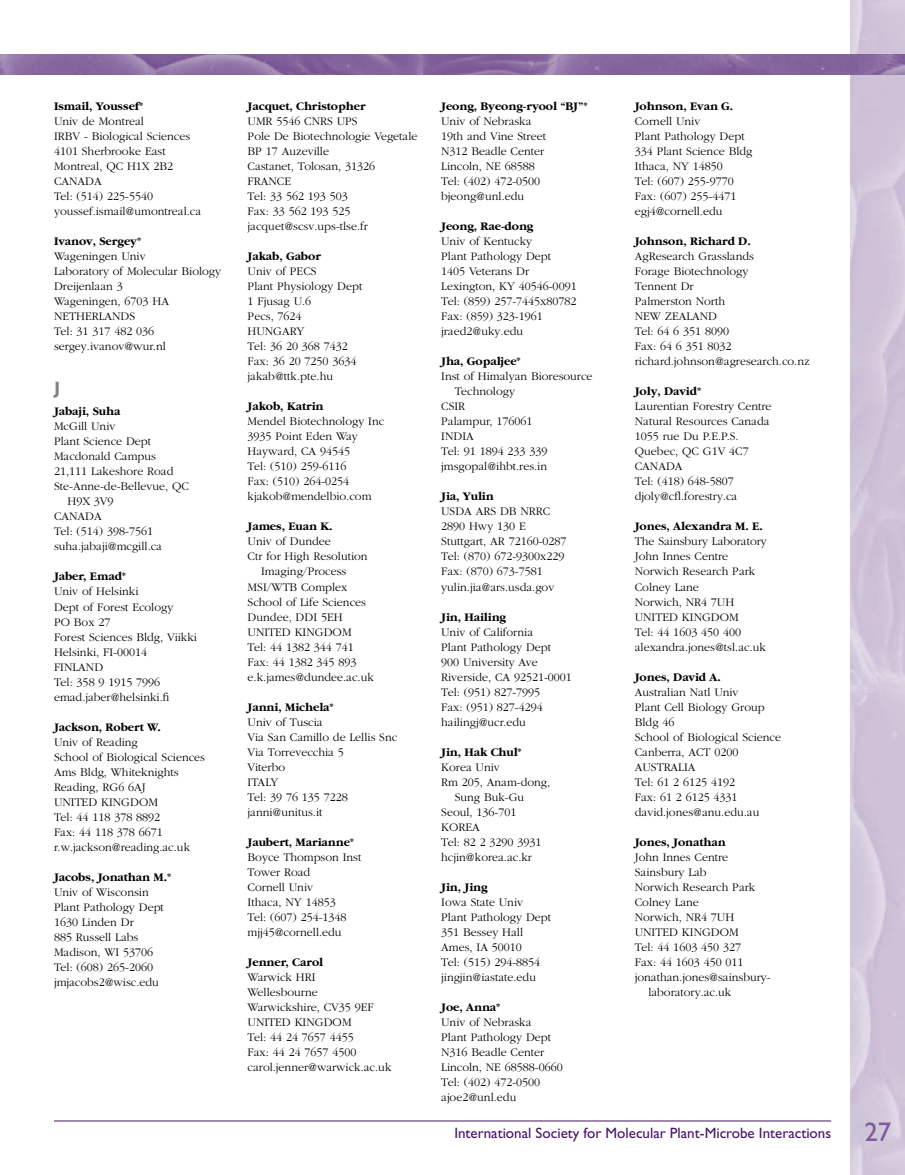
<style>
.page{position:relative;width:905px;height:1175px;background:#fff}
.page>*{position:absolute;margin:0;border:0;box-sizing:border-box;transform-origin:0 0}
.t1{font:700 18px "Gill Sans";color:#808285}
.t2{font:15px "Gill Sans";color:#46166b}
.t3{font:300 12px/15px "Garamond";color:#000}
.t4{font:700 12px "Garamond";color:#000}
.s1{font-size:27px;color:#7d5c97}
</style>
<div class="page">
<img style="left:850px;top:0;width:54px;height:1174px">
<img style="left:0;top:54px;width:904px;height:20px">
<hr style="left:54px;top:1120px;width:777px;height:1px;background:#46166b">
<p class="t4" style="left:54px;top:100px;width:91px">Ismail, Youssef*</p>
<p class="t3" style="left:54px;top:114px;width:149px">Univ de Montreal<br>IRBV - Biological Sciences<br>4101 Sherbrooke East<br>Montreal, QC H1X 2B2<br>CANADA<br>Tel: (514) 225-5540 youssef.ismail@umontreal.ca</p>
<p class="t4" style="left:54px;top:235px;width:89px">Ivanov, Sergey*</p>
<p class="t3" style="left:54px;top:249px;width:169px">Wageningen Univ<br>Laboratory of Molecular Biology<br>Dreijenlaan 3<br>Wageningen, 6703 HA<br>NETHERLANDS<br>Tel: 31 317 482 036 sergey.ivanov@wur.nl</p>
<h1 class="t1" style="left:54px;top:377px;width:7px">J</h1>
<p class="t4" style="left:54px;top:405px;width:68px">Jabaji, Suha</p>
<p class="t3" style="left:54px;top:419px;width:63px">McGill Univ</p>
<p class="t3" style="left:54px;top:434px;width:99px">Plant Science Dept</p>
<p class="t3" style="left:54px;top:449px;width:103px">Macdonald Campus</p>
<p class="t3" style="left:54px;top:464px;width:121px">21,111 Lakeshore Road</p>
<p class="t3" style="left:54px;top:479px;width:136px">Ste-Anne-de-Bellevue, QC</p>
<p class="t3" style="left:68px;top:494px;width:48px">H9X 3V9</p>
<p class="t3" style="left:54px;top:509px;width:49px">CANADA</p>
<p class="t3" style="left:54px;top:524px;width:100px">Tel: (514) 398-7561</p>
<p class="t3" style="left:54px;top:539px;width:109px">suha.jabaji@mcgill.ca</p>
<p class="t4" style="left:54px;top:570px;width:73px">Jaber, Emad*</p>
<p class="t3" style="left:54px;top:584px;width:144px">Univ of Helsinki<br>Dept of Forest Ecology<br>PO Box 27<br>Forest Sciences Bldg, Viikki<br>Helsinki, FI-00014<br>FINLAND<br>Tel: 358 9 1915 7996 emad.jaber@helsinki.fi</p>
<p class="t4" style="left:54px;top:720px;width:108px">Jackson, Robert W.</p>
<p class="t3" style="left:54px;top:734px;width:152px">Univ of Reading<br>School of Biological Sciences<br>Ams Bldg, Whiteknights<br>Reading, RG6 6AJ<br>UNITED KINGDOM<br>Tel: 44 118 378 8892<br>Fax: 44 118 378 6671 r.w.jackson@reading.ac.uk</p>
<p class="t4" style="left:54px;top:870px;width:119px">Jacobs, Jonathan M.*</p>
<p class="t3" style="left:54px;top:884px;width:111px">Univ of Wisconsin<br>Plant Pathology Dept<br>1630 Linden Dr<br>885 Russell Labs<br>Madison, WI 53706<br>Tel: (608) 265-2060 jmjacobs2@wisc.edu</p>
<p class="t4" style="left:248px;top:100px;width:119px">Jacquet, Christopher</p>
<p class="t3" style="left:248px;top:114px;width:171px">UMR 5546 CNRS UPS<br>Pole De Biotechnologie Vegetale<br>BP 17 Auzeville<br>Castanet, Tolosan, 31326<br>FRANCE<br>Tel: 33 562 193 503<br>Fax: 33 562 193 525 jacquet@scsv.ups-tlse.fr</p>
<p class="t4" style="left:248px;top:250px;width:75px">Jakab, Gabor</p>
<p class="t3" style="left:248px;top:264px;width:116px">Univ of PECS<br>Plant Physiology Dept<br>1 Fjusag U.6<br>Pecs, 7624<br>HUNGARY<br>Tel: 36 20 368 7432<br>Fax: 36 20 7250 3634 jakab@ttk.pte.hu</p>
<p class="t4" style="left:248px;top:400px;width:77px">Jakob, Katrin</p>
<p class="t3" style="left:248px;top:414px;width:138px">Mendel Biotechnology Inc<br>3935 Point Eden Way<br>Hayward, CA 94545<br>Tel: (510) 259-6116<br>Fax: (510) 264-0254 kjakob@mendelbio.com</p>
<p class="t4" style="left:248px;top:520px;width:86px">James, Euan K.</p>
<p class="t3" style="left:248px;top:534px;width:85px">Univ of Dundee</p>
<p class="t3" style="left:248px;top:549px;width:121px">Ctr for High Resolution</p>
<p class="t3" style="left:261px;top:564px;width:87px">Imaging/Process</p>
<p class="t3" style="left:248px;top:579px;width:101px">MSI/WTB Complex</p>
<p class="t3" style="left:248px;top:594px;width:120px">School of Life Sciences</p>
<p class="t3" style="left:248px;top:609px;width:97px">Dundee, DDI 5EH</p>
<p class="t3" style="left:248px;top:624px;width:105px">UNITED KINGDOM</p>
<p class="t3" style="left:248px;top:639px;width:108px">Tel: 44 1382 344 741</p>
<p class="t3" style="left:248px;top:654px;width:110px">Fax: 44 1382 345 893</p>
<p class="t3" style="left:248px;top:669px;width:128px">e.k.james@dundee.ac.uk</p>
<p class="t4" style="left:248px;top:700px;width:87px">Janni, Michela*</p>
<p class="t3" style="left:248px;top:714px;width:151px">Univ of Tuscia<br>Via San Camillo de Lellis Snc<br>Via Torrevecchia 5<br>Viterbo<br>ITALY<br>Tel: 39 76 135 7228 janni@unitus.it</p>
<p class="t4" style="left:248px;top:835px;width:108px">Jaubert, Marianne*</p>
<p class="t3" style="left:248px;top:849px;width:115px">Boyce Thompson Inst<br>Tower Road<br>Cornell Univ<br>Ithaca, NY 14853<br>Tel: (607) 254-1348 mjj45@cornell.edu</p>
<p class="t4" style="left:248px;top:955px;width:77px">Jenner, Carol</p>
<p class="t3" style="left:248px;top:969px;width:145px">Warwick HRI<br>Wellesbourne<br>Warwickshire, CV35 9EF<br>UNITED KINGDOM<br>Tel: 44 24 7657 4455<br>Fax: 44 24 7657 4500 carol.jenner@warwick.ac.uk</p>
<p class="t4" style="left:441px;top:100px;width:148px">Jeong, Byeong-ryool “BJ”*</p>
<p class="t3" style="left:441px;top:114px;width:106px">Univ of Nebraska<br>19th and Vine Street<br>N312 Beadle Center<br>Lincoln, NE 68588<br>Tel: (402) 472-0500 bjeong@unl.edu</p>
<p class="t4" style="left:441px;top:220px;width:94px">Jeong, Rae-dong</p>
<p class="t3" style="left:441px;top:234px;width:137px">Univ of Kentucky<br>Plant Pathology Dept<br>1405 Veterans Dr<br>Lexington, KY 40546-0091<br>Tel: (859) 257-7445x80782<br>Fax: (859) 323-1961 jraed2@uky.edu</p>
<p class="t4" style="left:441px;top:355px;width:81px">Jha, Gopaljee*</p>
<p class="t3" style="left:441px;top:369px;width:153px">Inst of Himalyan Bioresource</p>
<p class="t3" style="left:454px;top:384px;width:62px">Technology</p>
<p class="t3" style="left:441px;top:399px;width:25px">CSIR</p>
<p class="t3" style="left:441px;top:414px;width:93px">Palampur, 176061</p>
<p class="t3" style="left:441px;top:429px;width:34px">INDIA</p>
<p class="t3" style="left:441px;top:444px;width:108px">Tel: 91 1894 233 339</p>
<p class="t3" style="left:441px;top:459px;width:107px">jmsgopal@ihbt.res.in</p>
<p class="t4" style="left:441px;top:490px;width:54px">Jia, Yulin</p>
<p class="t3" style="left:441px;top:504px;width:127px">USDA ARS DB NRRC<br>2890 Hwy 130 E<br>Stuttgart, AR 72160-0287<br>Tel: (870) 672-9300x229<br>Fax: (870) 673-7581 yulin.jia@ars.usda.gov</p>
<p class="t4" style="left:441px;top:610px;width:66px">Jin, Hailing</p>
<p class="t3" style="left:441px;top:624px;width:132px">Univ of California<br>Plant Pathology Dept<br>900 University Ave<br>Riverside, CA 92521-0001<br>Tel: (951) 827-7995<br>Fax: (951) 827-4294 hailingj@ucr.edu</p>
<p class="t4" style="left:441px;top:745px;width:82px">Jin, Hak Chul*</p>
<p class="t3" style="left:441px;top:759px;width:60px">Korea Univ</p>
<p class="t3" style="left:441px;top:774px;width:110px">Rm 205, Anam-dong,</p>
<p class="t3" style="left:454px;top:789px;width:71px">Sung Buk-Gu</p>
<p class="t3" style="left:441px;top:804px;width:77px">Seoul, 136-701</p>
<p class="t3" style="left:441px;top:819px;width:40px">KOREA</p>
<p class="t3" style="left:441px;top:834px;width:102px">Tel: 82 2 3290 3931</p>
<p class="t3" style="left:441px;top:849px;width:92px">hcjin@korea.ac.kr</p>
<p class="t4" style="left:441px;top:880px;width:48px">Jin, Jing</p>
<p class="t3" style="left:441px;top:894px;width:111px">Iowa State Univ<br>Plant Pathology Dept<br>351 Bessey Hall<br>Ames, IA 50010<br>Tel: (515) 294-8854 jingjin@iastate.edu</p>
<p class="t4" style="left:441px;top:1000px;width:61px">Joe, Anna*</p>
<p class="t3" style="left:441px;top:1014px;width:123px">Univ of Nebraska<br>Plant Pathology Dept<br>N316 Beadle Center<br>Lincoln, NE 68588-0660<br>Tel: (402) 472-0500 ajoe2@unl.edu</p>
<p class="t4" style="left:634px;top:100px;width:100px">Johnson, Evan G.</p>
<p class="t3" style="left:634px;top:114px;width:119px">Cornell Univ<br>Plant Pathology Dept<br>334 Plant Science Bldg<br>Ithaca, NY 14850<br>Tel: (607) 255-9770<br>Fax: (607) 255-4471 egj4@cornell.edu</p>
<p class="t4" style="left:634px;top:235px;width:117px">Johnson, Richard D.</p>
<p class="t3" style="left:634px;top:249px;width:176px">AgResearch Grasslands<br>Forage Biotechnology<br>Tennent Dr<br>Palmerston North<br>NEW ZEALAND<br>Tel: 64 6 351 8090<br>Fax: 64 6 351 8032 richard.johnson@agresearch.co.nz</p>
<p class="t4" style="left:634px;top:385px;width:68px">Joly, David*</p>
<p class="t3" style="left:634px;top:399px;width:138px">Laurentian Forestry Centre<br>Natural Resources Canada<br>1055 rue Du P.E.P.S.<br>Quebec, QC G1V 4C7<br>CANADA<br>Tel: (418) 648-5807 djoly@cfl.forestry.ca</p>
<p class="t4" style="left:634px;top:520px;width:129px">Jones, Alexandra M. E.</p>
<p class="t3" style="left:634px;top:534px;width:133px">The Sainsbury Laboratory<br>John Innes Centre<br>Norwich Research Park<br>Colney Lane<br>Norwich, NR4 7UH<br>UNITED KINGDOM<br>Tel: 44 1603 450 400 alexandra.jones@tsl.ac.uk</p>
<p class="t4" style="left:634px;top:670px;width:87px">Jones, David A.</p>
<p class="t3" style="left:634px;top:684px;width:148px">Australian Natl Univ<br>Plant Cell Biology Group<br>Bldg 46<br>School of Biological Science<br>Canberra, ACT 0200<br>AUSTRALIA<br>Tel: 61 2 6125 4192<br>Fax: 61 2 6125 4331 david.jones@anu.edu.au</p>
<p class="t4" style="left:634px;top:835px;width:92px">Jones, Jonathan</p>
<p class="t3" style="left:634px;top:849px;width:95px">John Innes Centre</p>
<p class="t3" style="left:634px;top:864px;width:73px">Sainsbury Lab</p>
<p class="t3" style="left:634px;top:879px;width:122px">Norwich Research Park</p>
<p class="t3" style="left:634px;top:894px;width:66px">Colney Lane</p>
<p class="t3" style="left:634px;top:909px;width:101px">Norwich, NR4 7UH</p>
<p class="t3" style="left:634px;top:924px;width:105px">UNITED KINGDOM</p>
<p class="t3" style="left:634px;top:939px;width:108px">Tel: 44 1603 450 327</p>
<p class="t3" style="left:634px;top:954px;width:110px">Fax: 44 1603 450 011</p>
<p class="t3" style="left:634px;top:969px;width:137px">jonathan.jones@sainsbury-</p>
<p class="t3" style="left:648px;top:984px;width:85px">laboratory.ac.uk</p>
<p class="t2" style="left:454px;top:1123px;width:438px">International Society for Molecular Plant-Microbe Interactions <span class="s1">27</span></p>
</div>
